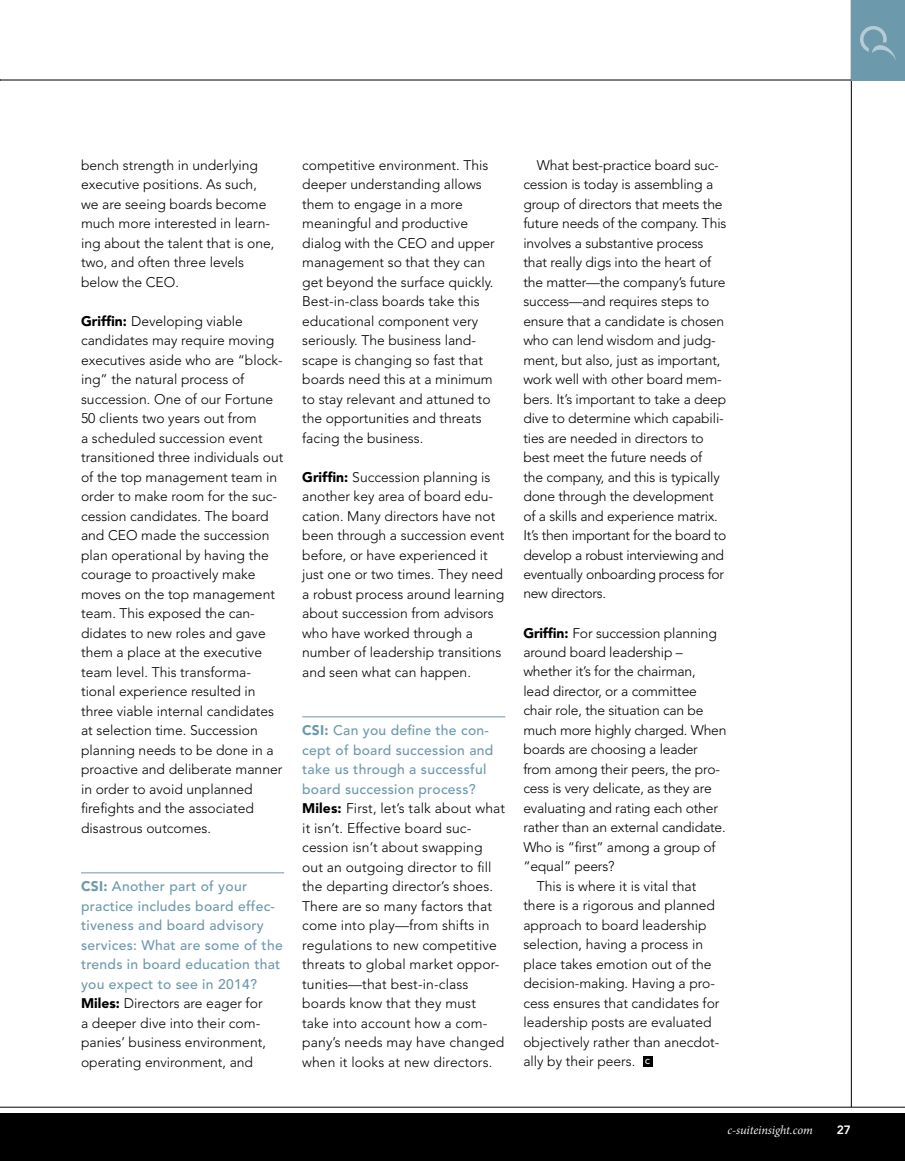
<style>
.page{position:relative;width:905px;height:1161px;background:#fff}
.page>*{position:absolute;margin:0;border:0;box-sizing:border-box;transform-origin:0 0}
.t1{font:italic 15px "Adobe Thai";letter-spacing:-.01em;color:#fff}
.t2{font:300 13.8px/19.5px "Avenir";color:#000}
.t3{font:500 13.8px/19.5px "Avenir";letter-spacing:.02em;color:#6d99ac}
.t4{font:800 12px "Avenir";color:#fff}
.s1{font-weight:900}
.s2{font-weight:900;color:#000}
.s3{font-weight:300;color:#000}
.s4{font-weight:900;color:#6d99ac}
.s5{font-weight:500;color:#6d99ac}
</style>
<div class="page">
<hr style="left:81px;top:872px;width:203px;height:1px;background:#6d99ac">
<hr style="left:302px;top:716px;width:203px;height:1px;background:#6d99ac">
<div style="left:642px;top:1056px;width:10px;height:11px;background:#000"></div>
<div style="left:0;top:1113px;width:904px;height:48px;background:#000"></div>
<hr style="left:0;top:1107px;width:904px;height:1px;background:#000">
<hr style="left:0;top:80px;width:904px;height:1px;background:#000">
<hr style="left:850px;top:0;width:1px;height:1107px;background:#000">
<div style="left:851px;top:0;width:53px;height:80px;background:#6d99ac"></div>
<svg style="left:860px;top:26px;width:35px;height:33px"></svg>
<p class="t2" style="left:81px;top:155px;width:195px">bench strength in underlying executive positions. As such, we are seeing boards become much more interested in learn&shy;ing about the talent that is one, two, and often three levels below the CEO.</p>
<p class="t2" style="left:81px;top:311px;width:204px"><span class="s1">Griffin:</span> Developing viable candidates may require moving executives aside who are “block&shy;ing” the natural process of succession. One of our Fortune<br>50 clients two years out from<br>a scheduled succession event transitioned three individuals out of the top management team in order to make room for the suc&shy;cession candidates. The board and CEO made the succession plan operational by having the courage to proactively make moves on the top management team. This exposed the can&shy;didates to new roles and gave them a place at the executive team level. This transforma&shy;tional experience resulted in three viable internal candidates at selection time. Succession planning needs to be done in a proactive and deliberate manner in order to avoid unplanned firefights and the associated disastrous outcomes.</p>
<p class="t3" style="left:81px;top:877px;width:203px"><span class="s1">CSI:</span> Another part of your practice includes board effec&shy;tiveness and board advisory services: What are some of the trends in board education that you expect to see in 2014?<br><span class="s2">Miles:</span> <span class="s3">Directors are eager for<br>a deeper dive into their com&shy;panies’ business environment, operating environment, and</span></p>
<p class="t2" style="left:302px;top:155px;width:194px">competitive environment. This deeper understanding allows them to engage in a more meaningful and productive dialog with the CEO and upper management so that they can get beyond the surface quickly.<br>Best-in-class boards take this educational component very seriously. The business land&shy;scape is changing so fast that boards need this at a minimum to stay relevant and attuned to the opportunities and threats facing the business.</p>
<p class="t2" style="left:302px;top:467px;width:204px"><span class="s1">Griffin:</span> Succession planning is another key area of board edu&shy;cation. Many directors have not been through a succession event before, or have experienced it just one or two times. They need a robust process around learning about succession from advisors who have worked through a number of leadership transitions and seen what can happen.</p>
<p class="t2" style="left:302px;top:721px;width:204px"><span class="s4">CSI:</span> <span class="s5">Can you define the con&shy;cept of board succession and take us through a successful board succession process?<br></span><span class="s1">Miles:</span> First, let’s talk about what it isn’t. Effective board suc&shy;cession isn’t about swapping out an outgoing director to fill the departing director’s shoes.<br>There are so many factors that come into play—from shifts in regulations to new competitive threats to global market oppor&shy;tunities—that best-in-class boards know that they must take into account how a com&shy;pany’s needs may have changed when it looks at new directors.</p>
<p class="t2" style="left:523px;top:155px;width:205px;text-indent:14px">What best-practice board suc&shy;cession is today is assembling a group of directors that meets the future needs of the company. This involves a substantive process that really digs into the heart of the matter—the company’s future success—and requires steps to ensure that a candidate is chosen who can lend wisdom and judg&shy;ment, but also, just as important, work well with other board mem&shy;bers. It’s important to take a deep dive to determine which capabili&shy;ties are needed in directors to best meet the future needs of<br>the company, and this is typically done through the development of a skills and experience matrix.<br>It’s then important for the board to develop a robust interviewing and eventually onboarding process for new directors.</p>
<p class="t2" style="left:523px;top:623px;width:195px"><span class="s1">Griffin:</span> For succession planning</p>
<p class="t2" style="left:523px;top:642px;width:161px">around board leadership –</p>
<p class="t2" style="left:523px;top:662px;width:174px">whether it’s for the chairman,</p>
<p class="t2" style="left:523px;top:681px;width:175px">lead director, or a committee</p>
<p class="t2" style="left:523px;top:701px;width:182px">chair role, the situation can be</p>
<p class="t2" style="left:523px;top:720px;width:205px">much more highly charged. When</p>
<p class="t2" style="left:523px;top:740px;width:176px">boards are choosing a leader</p>
<p class="t2" style="left:523px;top:759px;width:198px">from among their peers, the pro-</p>
<p class="t2" style="left:523px;top:779px;width:190px">cess is very delicate, as they are</p>
<p class="t2" style="left:523px;top:798px;width:196px">evaluating and rating each other</p>
<p class="t2" style="left:523px;top:818px;width:204px">rather than an external candidate.</p>
<p class="t2" style="left:523px;top:837px;width:194px">Who is “first” among a group of</p>
<p class="t2" style="left:523px;top:857px;width:93px">“equal” peers?</p>
<p class="t2" style="left:537px;top:876px;width:161px">This is where it is vital that</p>
<p class="t2" style="left:523px;top:896px;width:193px">there is a rigorous and planned</p>
<p class="t2" style="left:523px;top:915px;width:185px">approach to board leadership</p>
<p class="t2" style="left:523px;top:935px;width:181px">selection, having a process in</p>
<p class="t2" style="left:523px;top:954px;width:190px">place takes emotion out of the</p>
<p class="t2" style="left:523px;top:974px;width:193px">decision-making. Having a pro-</p>
<p class="t2" style="left:523px;top:993px;width:198px">cess ensures that candidates for</p>
<p class="t2" style="left:523px;top:1013px;width:190px">leadership posts are evaluated</p>
<p class="t2" style="left:523px;top:1032px;width:198px">objectively rather than anecdot-</p>
<p class="t2" style="left:523px;top:1052px;width:128px">ally by their peers. <sup>C</sup></p>
<p class="t1" style="left:727px;top:1120px;width:87px">c-suiteinsight.com</p>
<p class="t4" style="left:836px;top:1123px;width:16px">27</p>
</div>
